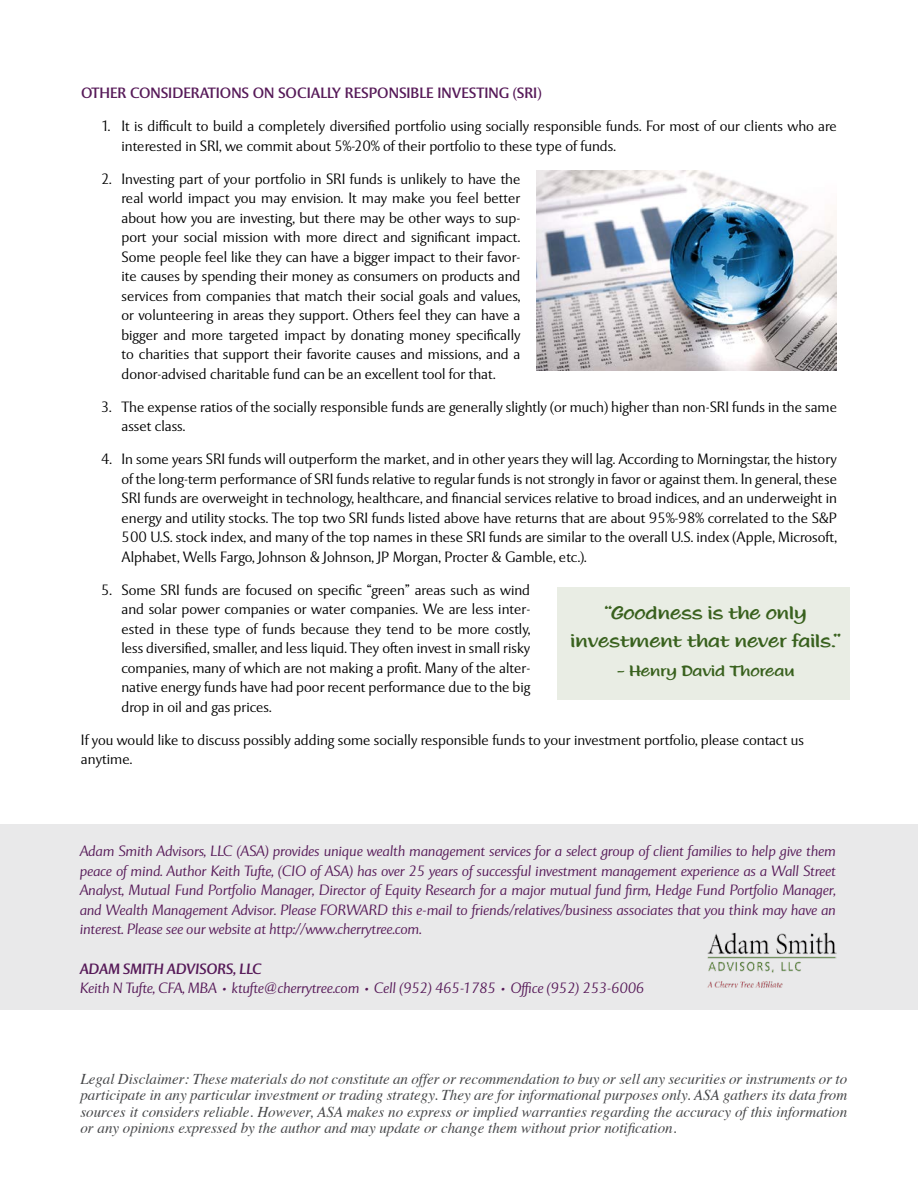
<style>
.page{position:relative;width:918px;height:1188px;background:#fff}
.page>*{position:absolute;margin:0;border:0;box-sizing:border-box;transform-origin:0 0}
.t1{font:18px/28.5px "Morris Freestyle";color:#39611e;text-align:center}
.t2{font:300 15px/19.5px "Mentor Sans";color:#000}
.t3{font:italic 300 15px/19.5px "Mentor Sans";color:#561958;text-align:justify}
.t4{font:italic 15px/16.5px "Times";color:#464749;text-align:justify}
.t5{font:15px "Mentor Sans";color:#561958}
.t6{font:italic 15px "Mentor Sans";color:#561958}
.t7{font:15px "Morris Freestyle";color:#39611e}
</style>
<div class="page">
<div style="left:0;top:825px;width:918px;height:185px;background:#e9e9ea"></div>
<img style="left:707px;top:932px;width:129px;height:55px">
<div style="left:557px;top:588px;width:293px;height:112px;background:#e9ede4"></div>
<img style="left:537px;top:171px;width:300px;height:200px">
<p class="t5" style="left:81px;top:84px;width:462px">OTHER CONSIDERATIONS ON SOCIALLY RESPONSIBLE INVESTING (SRI)</p>
<p class="t2" style="left:122px;top:116px;width:717px;text-indent:-20px">1. It is difficult to build a completely diversified portfolio using socially responsible funds. For most of our clients who are interested in SRI, we commit about 5%-20% of their portfolio to these type of funds.</p>
<p class="t2" style="left:122px;top:169px;width:401px;text-align:justify;text-indent:-20px">2. Investing part of your portfolio in SRI funds is unlikely to have the real world impact you may envision. It may make you feel better about how you are investing, but there may be other ways to sup&shy;port your social mission with more direct and significant impact.<br>Some people feel like they can have a bigger impact to their favor&shy;ite causes by spending their money as consumers on products and services from companies that match their social goals and values, or volunteering in areas they support. Others feel they can have a bigger and more targeted impact by donating money specifically to charities that support their favorite causes and missions, and a donor-advised charitable fund can be an excellent tool for that.</p>
<p class="t2" style="left:122px;top:397px;width:717px;text-indent:-20px">3. The expense ratios of the socially responsible funds are generally slightly (or much) higher than non-SRI funds in the same asset class.</p>
<p class="t2" style="left:122px;top:449px;width:717px;text-align:justify;text-indent:-20px">4. In some years SRI funds will outperform the market, and in other years they will lag. According to Morningstar, the history of the long-term performance of SRI funds relative to regular funds is not strongly in favor or against them. In general, these SRI funds are overweight in technology, healthcare, and financial services relative to broad indices, and an underweight in energy and utility stocks. The top two SRI funds listed above have returns that are about 95%-98% correlated to the S&amp;P 500 U.S. stock index, and many of the top names in these SRI funds are similar to the overall U.S. index (Apple, Microsoft, Alphabet, Wells Fargo, Johnson &amp; Johnson, JP Morgan, Procter &amp; Gamble, etc.).</p>
<p class="t2" style="left:122px;top:580px;width:410px;text-align:justify;text-indent:-20px">5. Some SRI funds are focused on specific “green” areas such as wind and solar power companies or water companies. We are less inter&shy;ested in these type of funds because they tend to be more costly, less diversified, smaller, and less liquid. They often invest in small risky companies, many of which are not making a profit. Many of the alter&shy;native energy funds have had poor recent performance due to the big drop in oil and gas prices.</p>
<p class="t2" style="left:81px;top:730px;width:724px">If you would like to discuss possibly adding some socially responsible funds to your investment portfolio, please contact us anytime.</p>
<p class="t1" style="left:571px;top:599px;width:272px">“Goodness is the only investment that never fails.”</p>
<p class="t7" style="left:617px;top:662px;width:179px">– Henry David Thoreau</p>
<p class="t3" style="left:80px;top:841px;width:758px">Adam Smith Advisors, LLC (ASA) provides unique wealth management services for a select group of client families to help give them peace of mind. Author Keith Tufte, (CIO of ASA) has over 25 years of successful investment management experience as a Wall Street Analyst, Mutual Fund Portfolio Manager, Director of Equity Research for a major mutual fund firm, Hedge Fund Portfolio Manager, and Wealth Management Advisor. Please FORWARD this e-mail to friends/relatives/business associates that you think may have an interest. Please see our website at http://www.cherrytree.com.</p>
<p class="t6" style="left:80px;top:959px;width:183px">ADAM SMITH ADVISORS, LLC</p>
<p class="t3" style="left:80px;top:978px;width:566px">Keith N Tufte, CFA, MBA • ktufte@cherrytree.com • Cell (952) 465-1785 • Office (952) 253-6006</p>
<p class="t4" style="left:80px;top:1070px;width:768px">Legal Disclaimer: These materials do not constitute an offer or recommendation to buy or sell any securities or instruments or to participate in any particular investment or trading strategy. They are for informational purposes only. ASA gathers its data from sources it considers reliable. However, ASA makes no express or implied warranties regarding the accuracy of this information or any opinions expressed by the author and may update or change them without prior notification.</p>
</div>
